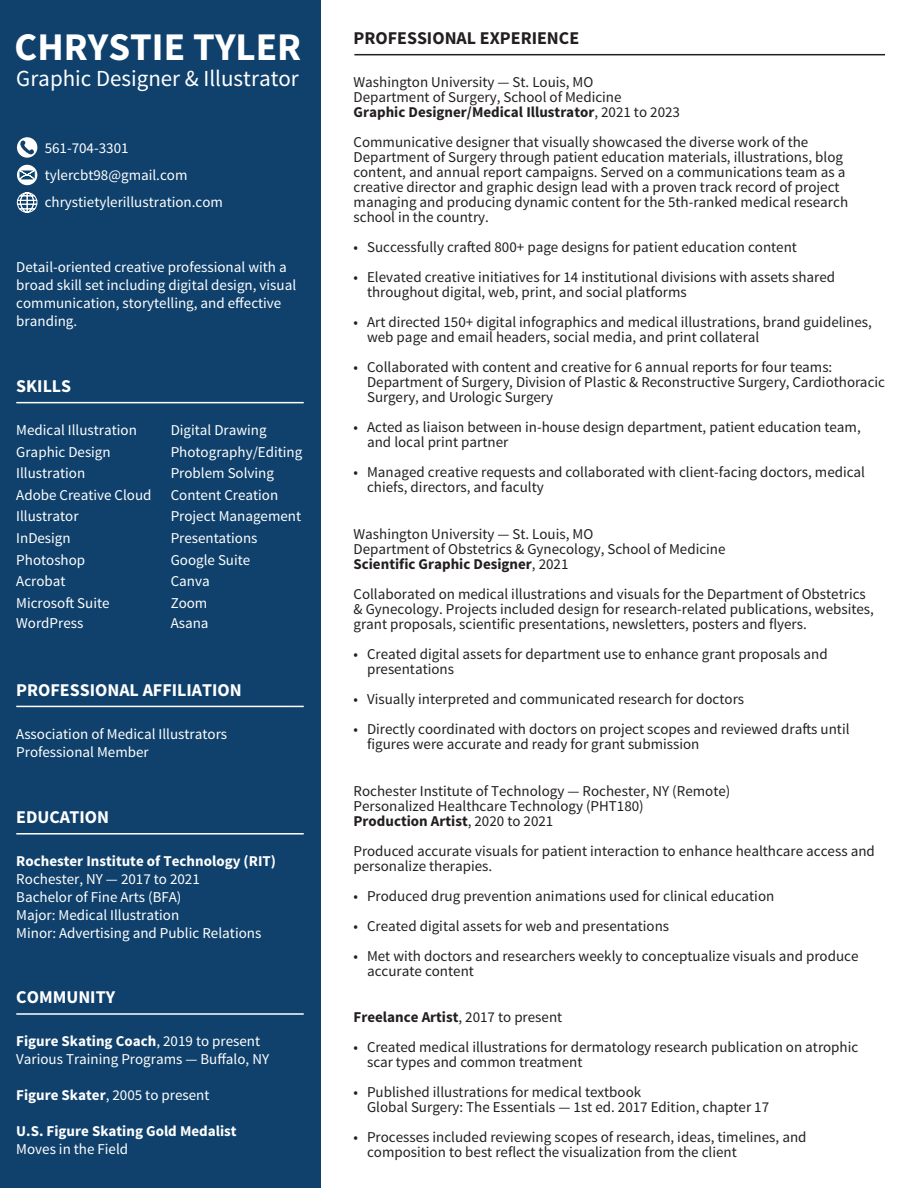
<style>
.page{position:relative;width:918px;height:1188px;background:#fff}
.page>*{position:absolute;margin:0;border:0;box-sizing:border-box;transform-origin:0 0}
.t1{font:700 39.3px "Source Sans Pro";color:#fff}
.t2{font:22.95px "Source Sans Pro";color:#fff}
.t3{font:700 18px "Source Sans Pro";color:#fff}
.t4{font:700 18px "Source Sans Pro";color:#231f20}
.t5{font:15px/15px "Source Sans Pro";color:#231f20}
.t6{font:15px/18px "Source Sans Pro";color:#fff}
.t7{font:700 15px "Source Sans Pro";color:#231f20}
.t8{font:700 15px/18px "Source Sans Pro";color:#fff}
.s1{font-weight:400}
.s2{font-weight:700}
</style>
<div class="page">
<div style="left:0;top:0;width:321px;height:1188px;background:#0f416c"></div>
<hr style="left:354px;top:54px;width:531px;height:1px;background:#231f20">
<hr style="left:16px;top:833px;width:288px;height:2px;background:#fff">
<hr style="left:16px;top:706px;width:288px;height:1px;background:#fff">
<hr style="left:16px;top:402px;width:288px;height:1px;background:#fff">
<hr style="left:16px;top:1013px;width:288px;height:2px;background:#fff">
<div style="left:17px;top:137px;width:20px;height:21px;background:#fff;border-radius:50%"></div>
<svg style="left:20px;top:140px;width:14px;height:15px"></svg>
<svg style="left:17px;top:192px;width:20px;height:21px"></svg>
<div style="left:17px;top:165px;width:20px;height:20px;background:#fff;border-radius:50%"></div>
<svg style="left:18px;top:169px;width:18px;height:12px"></svg>
<p class="t1" style="left:15px;top:21px;width:288px">CHRYSTIE TYLER</p>
<p class="t2" style="left:16px;top:65px;width:284px">Graphic Designer &amp; Illustrator</p>
<p class="t6" style="left:45px;top:139px;width:85px">561-704-3301</p>
<p class="t6" style="left:45px;top:166px;width:144px">tylercbt98@gmail.com</p>
<p class="t6" style="left:45px;top:193px;width:180px">chrystietylerillustration.com</p>
<p class="t6" style="left:16px;top:259px;width:281px">Detail-oriented creative professional with a broad skill set including digital design, visual communication, storytelling, and effective branding.</p>
<p class="t3" style="left:16px;top:374px;width:56px">SKILLS</p>
<p class="t6" style="left:16px;top:421px;width:122px">Medical Illustration</p>
<p class="t6" style="left:171px;top:421px;width:98px">Digital Drawing</p>
<p class="t6" style="left:16px;top:443px;width:96px">Graphic Design</p>
<p class="t6" style="left:171px;top:443px;width:133px">Photography/Editing</p>
<p class="t6" style="left:16px;top:465px;width:71px">Illustration</p>
<p class="t6" style="left:171px;top:465px;width:105px">Problem Solving</p>
<p class="t6" style="left:16px;top:486px;width:137px">Adobe Creative Cloud</p>
<p class="t6" style="left:171px;top:486px;width:109px">Content Creation</p>
<p class="t6" style="left:16px;top:508px;width:64px">Illustrator</p>
<p class="t6" style="left:171px;top:508px;width:132px">Project Management</p>
<p class="t6" style="left:16px;top:529px;width:56px">InDesign</p>
<p class="t6" style="left:171px;top:529px;width:88px">Presentations</p>
<p class="t6" style="left:16px;top:551px;width:70px">Photoshop</p>
<p class="t6" style="left:171px;top:551px;width:81px">Google Suite</p>
<p class="t6" style="left:16px;top:573px;width:51px">Acrobat</p>
<p class="t6" style="left:171px;top:573px;width:41px">Canva</p>
<p class="t6" style="left:16px;top:594px;width:95px">Microsoft Suite</p>
<p class="t6" style="left:171px;top:594px;width:38px">Zoom</p>
<p class="t6" style="left:16px;top:615px;width:69px">WordPress</p>
<p class="t6" style="left:171px;top:615px;width:39px">Asana</p>
<p class="t3" style="left:16px;top:678px;width:227px">PROFESSIONAL AFFILIATION</p>
<p class="t6" style="left:16px;top:725px;width:212px">Association of Medical Illustrators</p>
<p class="t6" style="left:16px;top:743px;width:134px">Professional Member</p>
<p class="t3" style="left:16px;top:805px;width:94px">EDUCATION</p>
<p class="t8" style="left:16px;top:853px;width:261px">Rochester Institute of Technology (RIT)<br><span class="s1">Rochester, NY — 2017 to 2021</span></p>
<p class="t6" style="left:16px;top:888px;width:167px">Bachelor of Fine Arts (BFA)</p>
<p class="t6" style="left:16px;top:906px;width:164px">Major: Medical Illustration</p>
<p class="t6" style="left:16px;top:924px;width:247px">Minor: Advertising and Public Relations</p>
<p class="t3" style="left:16px;top:986px;width:100px">COMMUNITY</p>
<p class="t8" style="left:16px;top:1033px;width:245px">Figure Skating Coach<span class="s1">, 2019 to present</span></p>
<p class="t6" style="left:16px;top:1051px;width:254px">Various Training Programs — Buffalo, NY</p>
<p class="t6" style="left:16px;top:1087px;width:195px"><span class="s2">Figure Skater</span>, 2005 to present</p>
<p class="t8" style="left:16px;top:1123px;width:222px">U.S. Figure Skating Gold Medalist</p>
<p class="t6" style="left:16px;top:1141px;width:113px">Moves in the Field</p>
<p class="t4" style="left:354px;top:26px;width:227px">PROFESSIONAL EXPERIENCE</p>
<p class="t5" style="left:354px;top:75px;width:241px">Washington University — St. Louis, MO</p>
<p class="t5" style="left:354px;top:90px;width:269px">Department of Surgery, School of Medicine</p>
<p class="t7" style="left:354px;top:102px;width:328px">Graphic Designer/Medical Illustrator<span class="s1">, 2021 to 2023</span></p>
<p class="t5" style="left:354px;top:135px;width:496px">Communicative designer that visually showcased the diverse work of the Department of Surgery through patient education materials, illustrations, blog content, and annual report campaigns. Served on a communications team as a creative director and graphic design lead with a proven track record of project managing and producing dynamic content for the 5th-ranked medical research school in the country.</p>
<p class="t5" style="left:354px;top:240px;width:445px">• Successfully crafted 800+ page designs for patient education content</p>
<p class="t5" style="left:367px;top:270px;width:470px;text-indent:-14px">• Elevated creative initiatives for 14 institutional divisions with assets shared throughout digital, web, print, and social platforms</p>
<p class="t5" style="left:367px;top:315px;width:506px;text-indent:-14px">• Art directed 150+ digital infographics and medical illustrations, brand guidelines, web page and email headers, social media, and print collateral</p>
<p class="t5" style="left:367px;top:360px;width:519px;text-indent:-14px">• Collaborated with content and creative for 6 annual reports for four teams:<br>Department of Surgery, Division of Plastic &amp; Reconstructive Surgery, Cardiothoracic<br>Surgery, and Urologic Surgery</p>
<p class="t5" style="left:367px;top:420px;width:495px;text-indent:-14px">• Acted as liaison between in-house design department, patient education team, and local print partner</p>
<p class="t5" style="left:367px;top:465px;width:500px;text-indent:-14px">• Managed creative requests and collaborated with client-facing doctors, medical chiefs, directors, and faculty</p>
<p class="t5" style="left:354px;top:527px;width:241px">Washington University — St. Louis, MO</p>
<p class="t5" style="left:354px;top:542px;width:374px">Department of Obstetrics &amp; Gynecology, School of Medicine</p>
<p class="t7" style="left:354px;top:555px;width:216px">Scientific Graphic Designer<span class="s1">, 2021</span></p>
<p class="t5" style="left:354px;top:587px;width:522px">Collaborated on medical illustrations and visuals for the Department of Obstetrics &amp; Gynecology. Projects included design for research-related publications, websites, grant proposals, scientific presentations, newsletters, posters and flyers.</p>
<p class="t5" style="left:367px;top:647px;width:462px;text-indent:-14px">• Created digital assets for department use to enhance grant proposals and presentations</p>
<p class="t5" style="left:354px;top:692px;width:392px">• Visually interpreted and communicated research for doctors</p>
<p class="t5" style="left:367px;top:722px;width:484px;text-indent:-14px">• Directly coordinated with doctors on project scopes and reviewed drafts until figures were accurate and ready for grant submission</p>
<p class="t5" style="left:354px;top:784px;width:378px">Rochester Institute of Technology — Rochester, NY (Remote)</p>
<p class="t5" style="left:354px;top:799px;width:292px">Personalized Healthcare Technology (PHT180)</p>
<p class="t7" style="left:354px;top:811px;width:201px">Production Artist<span class="s1">, 2020 to 2021</span></p>
<p class="t5" style="left:354px;top:844px;width:523px">Produced accurate visuals for patient interaction to enhance healthcare access and personalize therapies.</p>
<p class="t5" style="left:354px;top:889px;width:422px">• Produced drug prevention animations used for clinical education</p>
<p class="t5" style="left:354px;top:919px;width:317px">• Created digital assets for web and presentations</p>
<p class="t5" style="left:367px;top:949px;width:493px;text-indent:-14px">• Met with doctors and researchers weekly to conceptualize visuals and produce accurate content</p>
<p class="t7" style="left:354px;top:1008px;width:210px">Freelance Artist<span class="s1">, 2017 to present</span></p>
<p class="t5" style="left:367px;top:1040px;width:493px;text-indent:-14px">• Created medical illustrations for dermatology research publication on atrophic scar types and common treatment</p>
<p class="t5" style="left:367px;top:1085px;width:404px;text-indent:-14px">• Published illustrations for medical textbook<br>Global Surgery: The Essentials — 1st ed. 2017 Edition, chapter 17</p>
<p class="t5" style="left:367px;top:1130px;width:441px;text-indent:-14px">• Processes included reviewing scopes of research, ideas, timelines, and composition to best reflect the visualization from the client</p>
</div>
